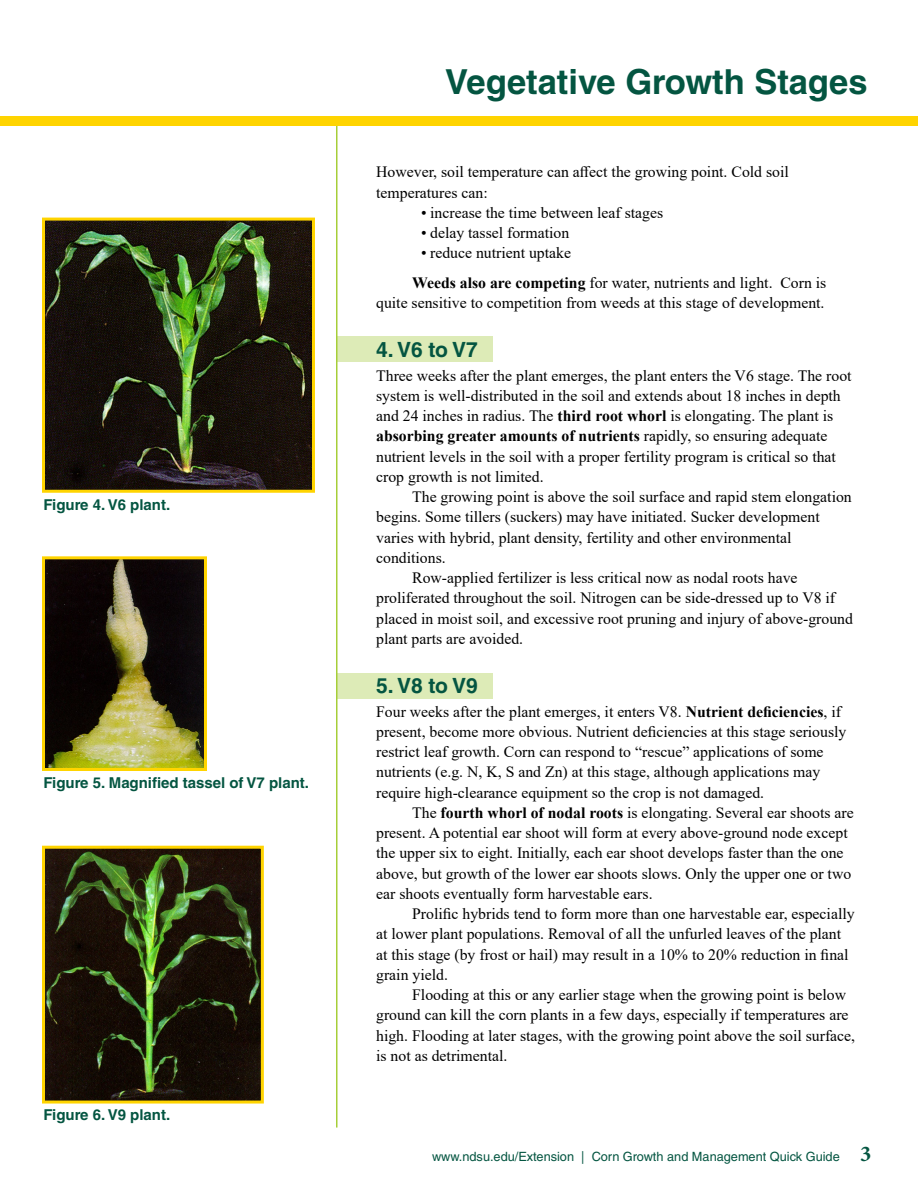
<style>
.page{position:relative;width:918px;height:1188px;background:#fff}
.page>*{position:absolute;margin:0;border:0;box-sizing:border-box;transform-origin:0 0}
.t1{font:700 34.5px "Helvetica LT Std";color:#045541}
.Subhead_2{font:700 21px "Helvetica LT Std";color:#045541}
.Body_text{font:15.75px/20.2px "Times New Roman";color:#000}
.Captions{font:700 15px "Helvetica LT Std";color:#045541}
.t2{font:12.75px "Helvetica LT Std";color:#045541}
.s1{font-weight:700}
.s2{font-family:"Minion Pro";font-weight:700;font-size:22.5px}
</style>
<div class="page">
<div style="left:336px;top:337px;width:156px;height:25px;background:#ddebb7"></div>
<div style="left:336px;top:673px;width:156px;height:25px;background:#ddebb7"></div>
<img style="left:46px;top:222px;width:265px;height:267px">
<div style="left:42px;top:218px;width:273px;height:275px;border:3px solid #ffd400"></div>
<img style="left:46px;top:560px;width:157px;height:207px">
<div style="left:42px;top:556px;width:165px;height:215px;border:3px solid #ffd400"></div>
<img style="left:46px;top:850px;width:214px;height:250px">
<div style="left:42px;top:846px;width:222px;height:258px;border:3px solid #ffd400"></div>
<div style="left:0;top:117px;width:918px;height:9px;background:#ffd400"></div>
<hr style="left:336px;top:126px;width:2px;height:1002px;background:#a6ce39">
<p class="Captions" style="left:44px;top:495px;width:128px">Figure 4. V6 plant.</p>
<p class="Captions" style="left:44px;top:774px;width:267px">Figure 5. Magnified tassel of V7 plant.</p>
<p class="Captions" style="left:44px;top:1106px;width:128px">Figure 6. V9 plant.</p>
<h1 class="t1" style="left:445px;top:61px;width:424px">Vegetative Growth Stages</h1>
<p class="Body_text" style="left:376px;top:162px;width:414px">However, soil temperature can affect the growing point. Cold soil temperatures can:</p>
<p class="Body_text" style="left:421px;top:202px;width:244px">• increase the time between leaf stages</p>
<p class="Body_text" style="left:421px;top:222px;width:150px">• delay tassel formation</p>
<p class="Body_text" style="left:421px;top:243px;width:151px">• reduce nutrient uptake</p>
<p class="Body_text" style="left:376px;top:272px;width:452px;text-align:right"><span class="s1">Weeds also are competing</span> for water, nutrients and light. Corn is<br>quite sensitive to competition from weeds at this stage of development.</p>
<h3 class="Subhead_2" style="left:376px;top:337px;width:103px">4. V6 to V7</h3>
<p class="Body_text" style="left:376px;top:365px;width:477px">Three weeks after the plant emerges, the plant enters the V6 stage. The root system is well-distributed in the soil and extends about 18 inches in depth and 24 inches in radius. The <span class="s1">third root whorl</span> is elongating. The plant is <span class="s1">absorbing greater amounts of nutrients</span> rapidly, so ensuring adequate nutrient levels in the soil with a proper fertility program is critical so that crop growth is not limited.</p>
<p class="Body_text" style="left:376px;top:486px;width:477px;text-indent:36px">The growing point is above the soil surface and rapid stem elongation begins. Some tillers (suckers) may have initiated. Sucker development varies with hybrid, plant density, fertility and other environmental conditions.</p>
<p class="Body_text" style="left:376px;top:567px;width:478px;text-indent:36px">Row-applied fertilizer is less critical now as nodal roots have proliferated throughout the soil. Nitrogen can be side-dressed up to V8 if placed in moist soil, and excessive root pruning and injury of above-ground plant parts are avoided.</p>
<h3 class="Subhead_2" style="left:376px;top:673px;width:103px">5. V8 to V9</h3>
<p class="Body_text" style="left:376px;top:701px;width:472px">Four weeks after the plant emerges, it enters V8. <span class="s1">Nutrient deficiencies</span>, if present, become more obvious. Nutrient deficiencies at this stage seriously restrict leaf growth. Corn can respond to “rescue” applications of some nutrients (e.g. N, K, S and Zn) at this stage, although applications may require high-clearance equipment so the crop is not damaged.</p>
<p class="Body_text" style="left:376px;top:802px;width:479px;text-indent:36px">The <span class="s1">fourth whorl of nodal roots</span> is elongating. Several ear shoots are present. A potential ear shoot will form at every above-ground node except the upper six to eight. Initially, each ear shoot develops faster than the one above, but growth of the lower ear shoots slows. Only the upper one or two ear shoots eventually form harvestable ears.</p>
<p class="Body_text" style="left:376px;top:903px;width:480px;text-indent:36px">Prolific hybrids tend to form more than one harvestable ear, especially at lower plant populations. Removal of all the unfurled leaves of the plant at this stage (by frost or hail) may result in a 10% to 20% reduction in final grain yield.</p>
<p class="Body_text" style="left:376px;top:984px;width:481px;text-indent:36px">Flooding at this or any earlier stage when the growing point is below ground can kill the corn plants in a few days, especially if temperatures are high. Flooding at later stages, with the growing point above the soil surface, is not as detrimental.</p>
<p class="t2" style="left:432px;top:1149px;width:441px">www.ndsu.edu/Extension | Corn Growth and Management Quick Guide <span class="s2">3</span></p>
</div>
